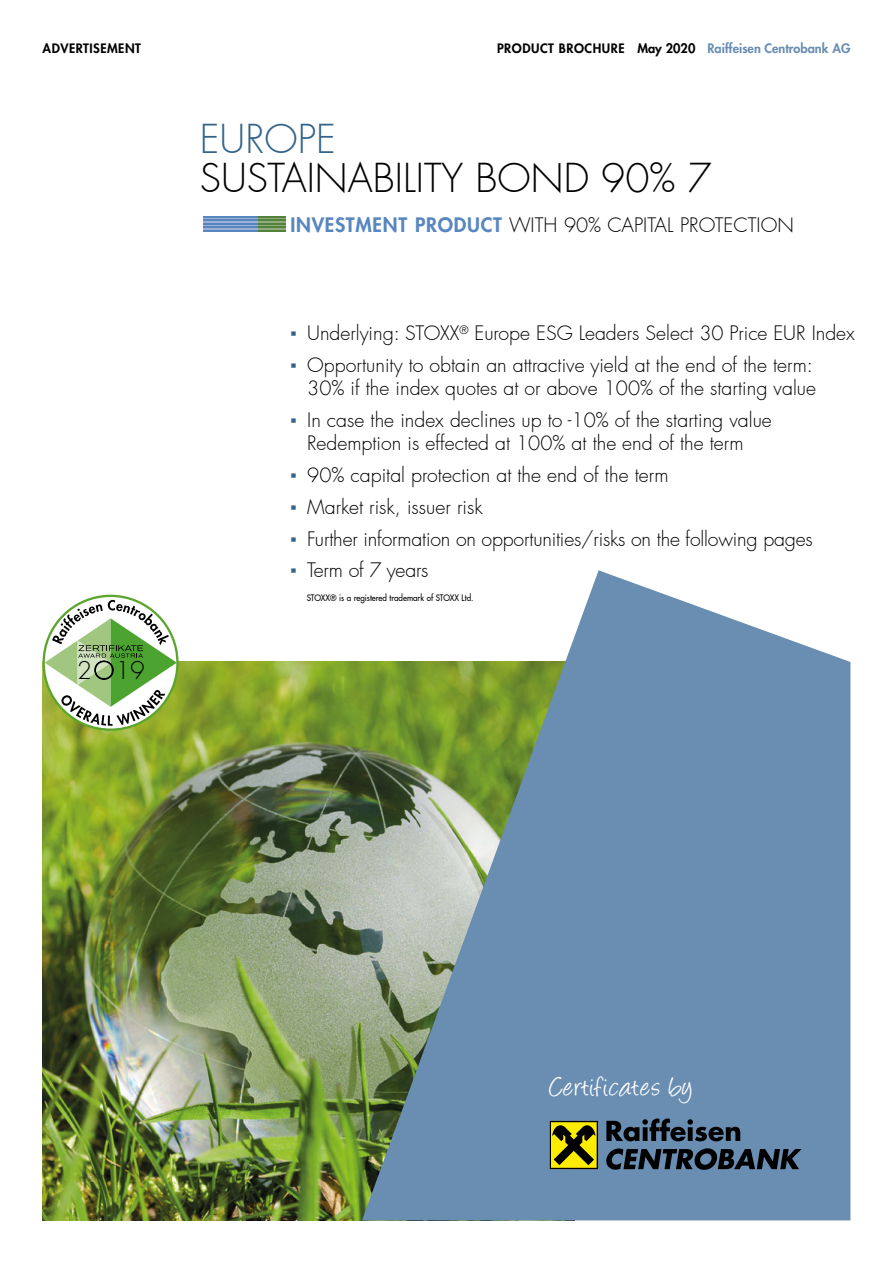
<style>
.page{position:relative;width:893px;height:1263px;background:#fff}
.page>*{position:absolute;margin:0;border:0;box-sizing:border-box;transform-origin:0 0}
.Titel_Blau{font:300 39px "Futura LT Pro";color:#000}
.Titel_Blau-2{font:300 39px "Futura LT Pro";color:#33648b}
.t1{font:31.5px "Angelina";letter-spacing:.03em;color:#fff}
.t2{font:300 23.7px "Futura";color:#000}
.t3{font:300 19.5px/23.2px "Futura LT Pro";color:#000;text-align:right}
.Kopfzeile{font:800 12.75px "Futura LT Pro";color:#000}
.Kopfzeile-2{font:800 12.75px "Futura LT Pro";letter-spacing:.04em;color:#000}
.Disclaimer{font:500 8.85px "Futura LT Pro";color:#000;scale:.91 1}
.s1{color:#698eb2}
.s2{font-weight:800;color:#5886bf}
.s3{font-family:"Trebuchet MS";font-weight:400;color:#33648b}
</style>
<div class="page">
<img style="left:43px;top:661px;width:319px;height:559px">
<svg style="left:362px;top:570px;width:488px;height:650px;background:#7e9cab"></svg>
<div style="left:550px;top:1121px;width:48px;height:48px;background:#000"></div>
<div style="left:551px;top:1122px;width:46px;height:46px;background:#ffed00"></div>
<svg style="left:552px;top:1125px;width:43px;height:40px"></svg>
<svg style="left:606px;top:1118px;width:134px;height:23px;background:#384c60"></svg>
<svg style="left:606px;top:1148px;width:195px;height:22px;background:#304152"></svg>
<svg style="left:45px;top:600px;width:132px;height:126px"></svg>
<div style="left:203px;top:216px;width:55px;height:15px;background:#9db1d8"></div>
<hr style="left:203px;top:230px;width:55px;height:1px;background:#5886bf">
<hr style="left:203px;top:223px;width:55px;height:2px;background:#5886bf">
<hr style="left:203px;top:226px;width:55px;height:2px;background:#5886bf">
<hr style="left:203px;top:219px;width:55px;height:2px;background:#5886bf">
<hr style="left:203px;top:216px;width:55px;height:2px;background:#5886bf">
<div style="left:258px;top:216px;width:28px;height:15px;background:#91ac7e"></div>
<svg style="left:258px;top:230px;width:28px;height:1px"></svg>
<hr style="left:258px;top:223px;width:28px;height:2px;background:#53823d">
<hr style="left:258px;top:226px;width:28px;height:2px;background:#53823d">
<hr style="left:258px;top:219px;width:28px;height:2px;background:#53823d">
<hr style="left:258px;top:216px;width:28px;height:2px;background:#53823d">
<p class="Kopfzeile-2" style="left:43px;top:39px;width:100px">ADVERTISEMENT</p>
<p class="Kopfzeile" style="left:497px;top:39px;width:355px">PRODUCT BROCHURE May 2020 <span class="s1">Raiffeisen Centrobank AG</span></p>
<p class="Titel_Blau-2" style="left:200px;top:113px;width:138px">EUROPE</p>
<p class="Titel_Blau" style="left:200px;top:152px;width:513px">SUSTAINABILITY BOND 90% 7</p>
<p class="t3" style="left:290px;top:213px;width:505px"><span class="s2">INVESTMENT PRODUCT</span> WITH 90% CAPITAL PROTECTION</p>
<p class="t3" style="left:290px;top:322px;width:566px"><span class="s3">▪</span> Underlying: STOXX<sup>®</sup> Europe ESG Leaders Select 30 Price EUR Index</p>
<p class="t3" style="left:290px;top:353px;width:527px"><span class="s3">▪</span> Opportunity to obtain an attractive yield at the end of the term:<br>30% if the index quotes at or above 100% of the starting value</p>
<p class="t3" style="left:290px;top:408px;width:483px;text-align:center"><span class="s3">▪</span> In case the index declines up to -10% of the starting value<br>Redemption is effected at 100% at the end of the term</p>
<p class="t3" style="left:290px;top:463px;width:380px"><span class="s3">▪</span> 90% capital protection at the end of the term</p>
<p class="t3" style="left:290px;top:495px;width:194px"><span class="s3">▪</span> Market risk, issuer risk</p>
<p class="t3" style="left:290px;top:527px;width:524px"><span class="s3">▪</span> Further information on opportunities/risks on the following pages</p>
<p class="t3" style="left:290px;top:559px;width:140px"><span class="s3">▪</span> Term of 7 years</p>
<p class="t2" style="left:77px;top:656px;width:69px">2 19</p>
<p class="Disclaimer" style="left:307px;top:591px;width:185px">STOXX® is a registered trademark of STOXX Ltd.</p>
<p class="t1" style="left:550px;top:1073px;width:144px">Certificates by</p>
</div>
